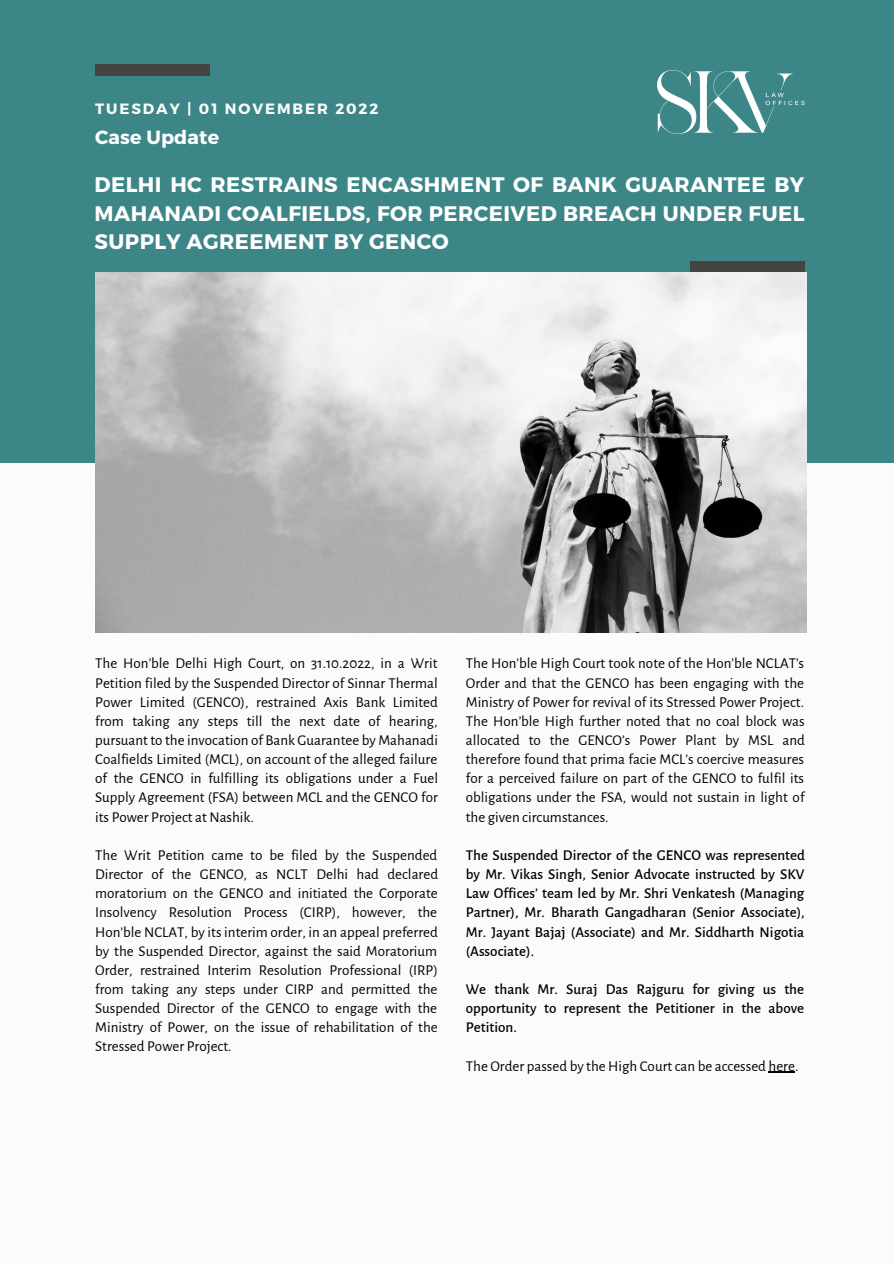
<style>
.page{position:relative;width:894px;height:1264px;background:#fff}
.page>*{position:absolute;margin:0;border:0;box-sizing:border-box;transform-origin:0 0}
.t1{font:700 21px/28.5px "Montserrat";letter-spacing:.02em;color:#fff;text-align:justify}
.t2{font:700 19.05px "Montserrat";letter-spacing:.01em;color:#fff}
.t3{font:15px/19.2px "Alegreya Sans";color:#000;text-align:justify}
.t4{font:500 15px/19.2px "Alegreya Sans";color:#000;text-align:justify}
.t5{font:700 14.85px "Montserrat";letter-spacing:.13em;color:#fbfbf9}
</style>
<div class="page">
<div style="left:0;top:0;width:893px;height:1263px;background:#fbfbf9"></div>
<div style="left:0;top:0;width:893px;height:462px;background:#3d8688"></div>
<div style="left:95px;top:65px;width:115px;height:11px;background:#444440"></div>
<div style="left:689px;top:261px;width:115px;height:11px;background:#444440"></div>
<img style="left:95px;top:272px;width:711px;height:360px">
<img style="left:657px;top:70px;width:148px;height:63px">
<svg style="left:768px;top:1071px;width:26px;height:1px"></svg>
<p class="t5" style="left:95px;top:99px;width:285px">TUESDAY | 01 NOVEMBER 2022</p>
<p class="t2" style="left:95px;top:125px;width:125px">Case Update</p>
<h1 class="t1" style="left:95px;top:169px;width:711px">DELHI HC RESTRAINS ENCASHMENT OF BANK GUARANTEE BY MAHANADI COALFIELDS, FOR PERCEIVED BREACH UNDER FUEL SUPPLY AGREEMENT BY GENCO</h1>
<p class="t3" style="left:95px;top:654px;width:344px">The Hon’ble Delhi High Court, on 31.10.2022, in a Writ Petition filed by the Suspended Director of Sinnar Thermal Power Limited (GENCO), restrained Axis Bank Limited from taking any steps till the next date of hearing, pursuant to the invocation of Bank Guarantee by Mahanadi Coalfields Limited (MCL), on account of the alleged failure of the GENCO in fulfilling its obligations under a Fuel Supply Agreement (FSA) between MCL and the GENCO for its Power Project at Nashik.</p>
<p class="t3" style="left:95px;top:845px;width:344px">The Writ Petition came to be filed by the Suspended Director of the GENCO, as NCLT Delhi had declared moratorium on the GENCO and initiated the Corporate Insolvency Resolution Process (CIRP), however, the Hon’ble NCLAT, by its interim order, in an appeal preferred by the Suspended Director, against the said Moratorium Order, restrained Interim Resolution Professional (IRP) from taking any steps under CIRP and permitted the Suspended Director of the GENCO to engage with the Ministry of Power, on the issue of rehabilitation of the Stressed Power Project.</p>
<p class="t3" style="left:465px;top:654px;width:340px">The Hon’ble High Court took note of the Hon’ble NCLAT’s Order and that the GENCO has been engaging with the Ministry of Power for revival of its Stressed Power Project.<br>The Hon’ble High further noted that no coal block was allocated to the GENCO’s Power Plant by MSL and therefore found that prima facie MCL’s coercive measures for a perceived failure on part of the GENCO to fulfil its obligations under the FSA, would not sustain in light of the given circumstances.</p>
<p class="t4" style="left:465px;top:845px;width:340px">The Suspended Director of the GENCO was represented by Mr. Vikas Singh, Senior Advocate instructed by SKV Law Offices’ team led by Mr. Shri Venkatesh (Managing Partner), Mr. Bharath Gangadharan (Senior Associate), Mr. Jayant Bajaj (Associate) and Mr. Siddharth Nigotia (Associate).</p>
<p class="t4" style="left:465px;top:979px;width:340px">We thank Mr. Suraj Das Rajguru for giving us the opportunity to represent the Petitioner in the above Petition.</p>
<p class="t3" style="left:465px;top:1056px;width:334px">The Order passed by the High Court can be accessed here.</p>
</div>
